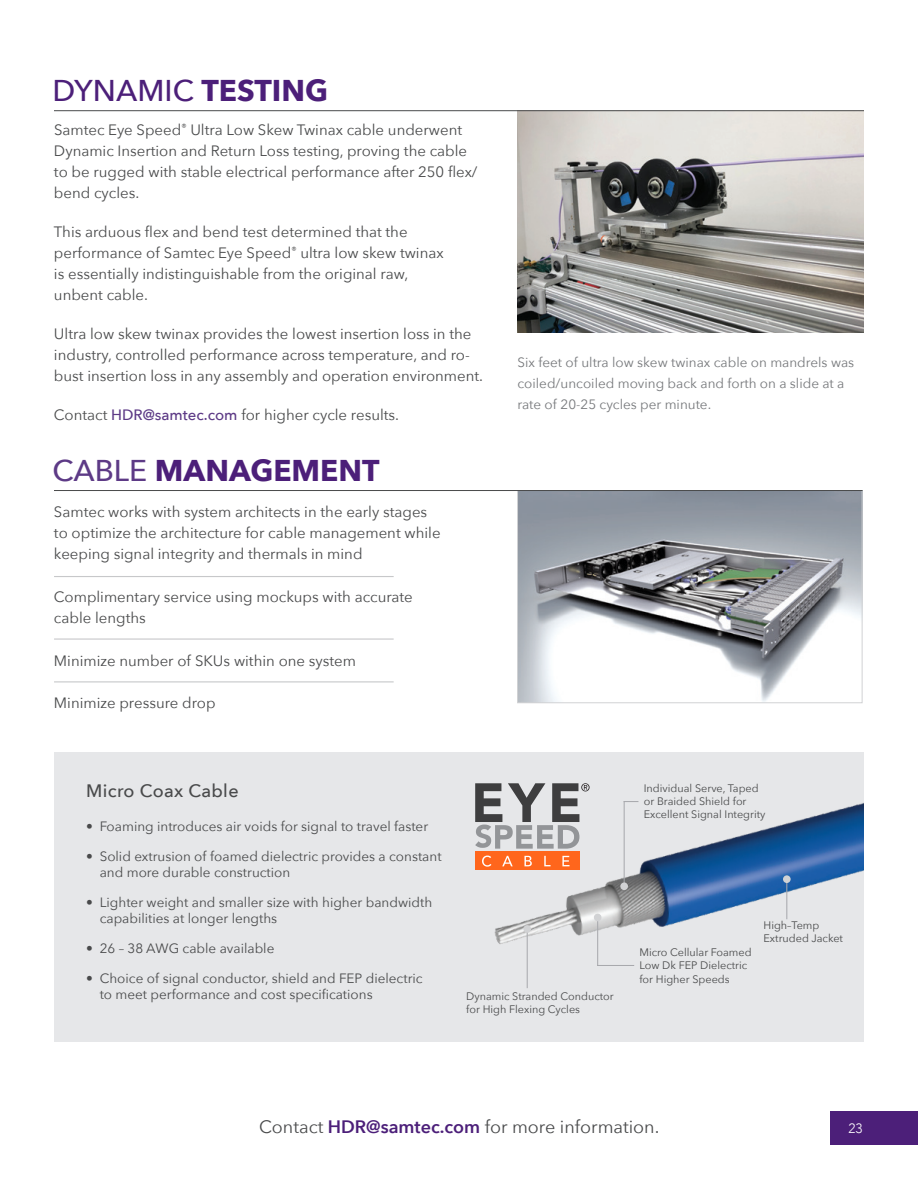
<style>
.page{position:relative;width:918px;height:1188px;background:#fff}
.page>*{position:absolute;margin:0;border:0;box-sizing:border-box;transform-origin:0 0}
.t1{font:700 30px "Avenir Next";color:#4c1f79}
.t2{font:500 30px "Avenir Next";color:#4c1f79}
.t3{font:18px "Avenir Next";color:#494a4b}
.t4{font:500 18px "Avenir Next";letter-spacing:.02em;color:#494a4b}
.t5{font:15px/21px "Avenir Next";color:#494a4b}
.t6{font:13.5px/16.2px "Avenir Next";color:#494a4b}
.t7{font:13.5px/21px "Avenir Next";color:#76787b}
.t8{font:300 13.5px "Avenir";color:#fff}
.t9{font:10.8px/13px "Avenir Next";color:#494a4b}
.s1{font-weight:700}
.s2{font-weight:500;color:#5d3a86}
.s3{font-weight:600;color:#4c1f79}
</style>
<div class="page">
<div style="left:54px;top:753px;width:810px;height:289px;background:#e6e7e9"></div>
<img style="left:475px;top:801px;width:389px;height:187px">
<hr style="left:786px;top:879px;width:1px;height:40px;background:#a8a9ad">
<div style="left:783px;top:875px;width:8px;height:8px;background:#d1d2d4;border-radius:50%"></div>
<hr style="left:624px;top:801px;width:1px;height:86px;background:#a8a9ad">
<div style="left:620px;top:882px;width:8px;height:8px;background:#d1d2d4;border-radius:50%"></div>
<hr style="left:597px;top:917px;width:1px;height:49px;background:#a8a9ad">
<div style="left:594px;top:914px;width:8px;height:7px;background:#d1d2d4;border-radius:50%"></div>
<hr style="left:527px;top:927px;width:1px;height:61px;background:#a8a9ad">
<div style="left:523px;top:925px;width:8px;height:8px;background:#d1d2d4;border-radius:50%"></div>
<div style="left:475px;top:852px;width:105px;height:18px;background:#ff661c"></div>
<svg style="left:482px;top:856px;width:9px;height:11px"></svg>
<svg style="left:502px;top:856px;width:11px;height:10px"></svg>
<svg style="left:524px;top:856px;width:8px;height:10px"></svg>
<svg style="left:544px;top:856px;width:7px;height:10px"></svg>
<svg style="left:562px;top:856px;width:8px;height:10px"></svg>
<svg style="left:475px;top:783px;width:115px;height:66px"></svg>
<img style="left:518px;top:111px;width:346px;height:222px">
<hr style="left:54px;top:576px;width:340px;height:1px;background:#c7c8ca">
<hr style="left:54px;top:638px;width:340px;height:2px;background:#c7c8ca">
<hr style="left:54px;top:681px;width:340px;height:1px;background:#c7c8ca">
<img style="left:519px;top:492px;width:341px;height:209px">
<div style="left:517px;top:490px;width:345px;height:213px;border:1px solid #d1d2d4"></div>
<hr style="left:54px;top:110px;width:810px;height:1px;background:#494a4b">
<hr style="left:54px;top:490px;width:808px;height:1px;background:#494a4b">
<svg style="left:625px;top:801px;width:13px;height:1px"></svg>
<hr style="left:597px;top:965px;width:37px;height:1px;background:#a8a9ad">
<div style="left:831px;top:1112px;width:87px;height:33px;background:#4c1f79"></div>
<h1 class="t2" style="left:52px;top:65px;width:277px">DYNAMIC <span class="s1">TESTING</span></h1>
<p class="t5" style="left:54px;top:119px;width:425px">Samtec Eye Speed<sup>®</sup> Ultra Low Skew Twinax cable underwent Dynamic Insertion and Return Loss testing, proving the cable to be rugged with stable electrical performance after 250 flex/ bend cycles.</p>
<p class="t5" style="left:54px;top:221px;width:391px">This arduous flex and bend test determined that the performance of Samtec Eye Speed<sup>®</sup> ultra low skew twinax is essentially indistinguishable from the original raw, unbent cable.</p>
<p class="t5" style="left:54px;top:323px;width:431px">Ultra low skew twinax provides the lowest insertion loss in the industry, controlled performance across temperature, and ro&shy;bust insertion loss in any assembly and operation environment.</p>
<p class="t5" style="left:54px;top:404px;width:347px">Contact <span class="s2">HDR@samtec.com</span> for higher cycle results.</p>
<h1 class="t1" style="left:52px;top:445px;width:329px"><span class="s2">CABLE</span> MANAGEMENT</h1>
<p class="t5" style="left:54px;top:501px;width:388px">Samtec works with system architects in the early stages to optimize the architecture for cable management while keeping signal integrity and thermals in mind</p>
<p class="t5" style="left:54px;top:586px;width:360px">Complimentary service using mockups with accurate cable lengths</p>
<p class="t5" style="left:54px;top:649px;width:304px">Minimize number of SKUs within one system</p>
<p class="t5" style="left:54px;top:692px;width:163px">Minimize pressure drop</p>
<p class="t7" style="left:518px;top:351px;width:338px">Six feet of ultra low skew twinax cable on mandrels was coiled/uncoiled moving back and forth on a slide at a rate of 20-25 cycles per minute.</p>
<p class="t4" style="left:86px;top:775px;width:154px">Micro Coax Cable</p>
<p class="t6" style="left:86px;top:818px;width:344px">• Foaming introduces air voids for signal to travel faster</p>
<p class="t6" style="left:100px;top:848px;width:343px;text-indent:-13px">• Solid extrusion of foamed dielectric provides a constant and more durable construction</p>
<p class="t6" style="left:100px;top:894px;width:334px;text-indent:-13px">• Lighter weight and smaller size with higher bandwidth capabilities at longer lengths</p>
<p class="t6" style="left:86px;top:940px;width:190px">• 26 – 38 AWG cable available</p>
<p class="t6" style="left:100px;top:970px;width:324px;text-indent:-13px">• Choice of signal conductor, shield and FEP dielectric to meet performance and cost specifications</p>
<p class="t9" style="left:466px;top:990px;width:149px">Dynamic Stranded Conductor for High Flexing Cycles</p>
<p class="t9" style="left:644px;top:781px;width:123px">Individual Serve, Taped or Braided Shield for<br>Excellent Signal Integrity</p>
<p class="t9" style="left:639px;top:946px;width:114px">Micro Cellular Foamed<br>Low Dk FEP Dielectric for Higher Speeds</p>
<p class="t9" style="left:764px;top:918px;width:81px">High–Temp<br>Extruded Jacket</p>
<p class="t3" style="left:259px;top:1111px;width:402px">Contact <span class="s3">HDR@samtec.com</span> for more information.</p>
<p class="t8" style="left:848px;top:1120px;width:16px">23</p>
</div>
